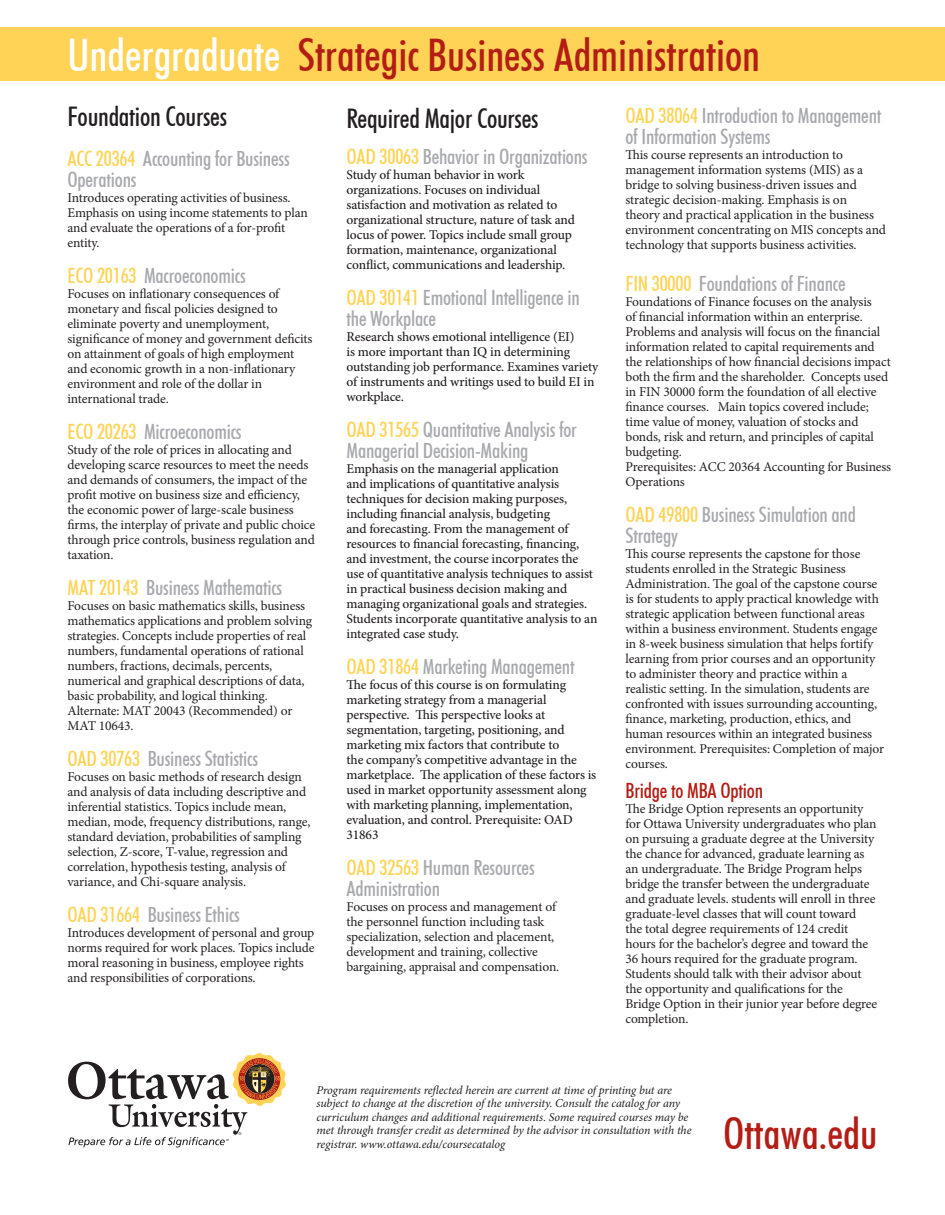
<style>
.page{position:relative;width:945px;height:1215px;background:#fff}
.page>*{position:absolute;margin:0;border:0;box-sizing:border-box;transform-origin:0 0}
.t1{font:500 condensed 45px "Futura BT";color:#b41d15}
.t2{font:500 condensed 43.5px "Futura BT";color:#b41d15}
.t3{font:500 condensed 27px "Futura BT";letter-spacing:-.01em;color:#231f20}
.t4{font:500 condensed 21px/21px "Futura BT";letter-spacing:-.01em;color:#a8a9ad}
.t5{font:500 condensed 21px "Futura BT";letter-spacing:-.01em;color:#b41d15}
.t6{font:13.5px/15px "Minion Pro";letter-spacing:-.01em;color:#231f20}
.t7{font:500 13.5px/15px "Minion Pro";letter-spacing:-.01em;color:#231f20}
.t8{font:italic 12px/13.5px "Minion Pro";letter-spacing:-.01em;color:#231f20}
.s1{color:#fff}
.s2{color:#fed356}
</style>
<div class="page">
<div style="left:0;top:27px;width:945px;height:54px;background:#fed356"></div>
<svg style="left:68px;top:1053px;width:218px;height:94px"></svg>
<p class="t1" style="left:68px;top:28px;width:694px"><span class="s1">Undergraduate</span> Strategic Business Administration</p>
<p class="t3" style="left:68px;top:100px;width:161px">Foundation Courses</p>
<p class="t4" style="left:68px;top:148px;width:224px"><span class="s2">ACC 20364</span> Accounting for Business<br>Operations</p>
<p class="t6" style="left:68px;top:191px;width:242px">Introduces operating activities of business.<br>Emphasis on using income statements to plan and evaluate the operations of a for-profit entity.</p>
<p class="t4" style="left:68px;top:265px;width:180px"><span class="s2">ECO 20163</span> Macroeconomics</p>
<p class="t6" style="left:68px;top:287px;width:246px">Focuses on inflationary consequences of monetary and fiscal policies designed to eliminate poverty and unemployment, significance of money and government deficits on attainment of goals of high employment and economic growth in a non-inflationary environment and role of the dollar in international trade.</p>
<p class="t4" style="left:68px;top:421px;width:176px"><span class="s2">ECO 20263</span> Microeconomics</p>
<p class="t6" style="left:68px;top:443px;width:249px">Study of the role of prices in allocating and developing scarce resources to meet the needs and demands of consumers, the impact of the profit motive on business size and efficiency, the economic power of large-scale business firms, the interplay of private and public choice through price controls, business regulation and taxation.</p>
<p class="t4" style="left:68px;top:577px;width:216px"><span class="s2">MAT 20143</span> Business Mathematics</p>
<p class="t6" style="left:68px;top:599px;width:246px">Focuses on basic mathematics skills, business mathematics applications and problem solving strategies. Concepts include properties of real numbers, fundamental operations of rational numbers, fractions, decimals, percents, numerical and graphical descriptions of data, basic probability, and logical thinking.</p>
<p class="t6" style="left:68px;top:704px;width:226px">Alternate: MAT 20043 (Recommended) or<br>MAT 10643.</p>
<p class="t4" style="left:68px;top:748px;width:192px"><span class="s2">OAD 30763</span> Business Statistics</p>
<p class="t6" style="left:68px;top:770px;width:244px">Focuses on basic methods of research design and analysis of data including descriptive and inferential statistics. Topics include mean, median, mode, frequency distributions, range, standard deviation, probabilities of sampling selection, Z-score, T-value, regression and correlation, hypothesis testing, analysis of variance, and Chi-square analysis.</p>
<p class="t4" style="left:68px;top:904px;width:174px"><span class="s2">OAD 31664</span> Business Ethics</p>
<p class="t6" style="left:68px;top:926px;width:249px">Introduces development of personal and group norms required for work places. Topics include moral reasoning in business, employee rights and responsibilities of corporations.</p>
<p class="t3" style="left:346px;top:102px;width:194px">Required Major Courses</p>
<p class="t4" style="left:346px;top:146px;width:243px"><span class="s2">OAD 30063</span> Behavior in Organizations</p>
<p class="t7" style="left:346px;top:167px;width:230px">Study of human behavior in work organizations. Focuses on individual satisfaction and motivation as related to organizational structure, nature of task and locus of power. Topics include small group formation, maintenance, organizational conflict, communications and leadership.</p>
<p class="t4" style="left:346px;top:287px;width:235px"><span class="s2">OAD 30141</span> Emotional Intelligence in the Workplace</p>
<p class="t7" style="left:346px;top:329px;width:253px">Research shows emotional intelligence (EI)<br>is more important than IQ in determining outstanding job performance. Examines variety of instruments and writings used to build EI in workplace.</p>
<p class="t4" style="left:346px;top:419px;width:232px"><span class="s2">OAD 31565</span> Quantitative Analysis for<br>Managerial Decision-Making</p>
<p class="t7" style="left:346px;top:461px;width:252px">Emphasis on the managerial application<br>and implications of quantitative analysis techniques for decision making purposes, including financial analysis, budgeting<br>and forecasting. From the management of resources to financial forecasting, financing, and investment, the course incorporates the use of quantitative analysis techniques to assist in practical business decision making and managing organizational goals and strategies.<br>Students incorporate quantitative analysis to an integrated case study.</p>
<p class="t4" style="left:346px;top:656px;width:230px"><span class="s2">OAD 31864</span> Marketing Management</p>
<p class="t7" style="left:346px;top:677px;width:251px">The focus of this course is on formulating marketing strategy from a managerial perspective. This perspective looks at segmentation, targeting, positioning, and marketing mix factors that contribute to<br>the company’s competitive advantage in the marketplace. The application of these factors is used in market opportunity assessment along with marketing planning, implementation, evaluation, and control. Prerequisite: OAD 31863</p>
<p class="t4" style="left:346px;top:857px;width:190px"><span class="s2">OAD 32563</span> Human Resources<br>Administration</p>
<p class="t6" style="left:346px;top:899px;width:214px">Focuses on process and management of the personnel function including task specialization, selection and placement, development and training, collective bargaining, appraisal and compensation.</p>
<p class="t4" style="left:626px;top:105px;width:257px"><span class="s2">OAD 38064</span> Introduction to Management of Information Systems</p>
<p class="t6" style="left:626px;top:148px;width:262px">This course represents an introduction to management information systems (MIS) as a bridge to solving business-driven issues and strategic decision-making. Emphasis is on<br>theory and practical application in the business environment concentrating on MIS concepts and technology that supports business activities.</p>
<p class="t4" style="left:626px;top:273px;width:222px"><span class="s2">FIN 30000</span> Foundations of Finance</p>
<p class="t6" style="left:626px;top:295px;width:267px">Foundations of Finance focuses on the analysis<br>of financial information within an enterprise.<br>Problems and analysis will focus on the financial information related to capital requirements and the relationships of how financial decisions impact both the firm and the shareholder. Concepts used in FIN 30000 form the foundation of all elective finance courses. Main topics covered include; time value of money, valuation of stocks and bonds, risk and return, and principles of capital budgeting.</p>
<p class="t6" style="left:626px;top:460px;width:267px">Prerequisites: ACC 20364 Accounting for Business<br>Operations</p>
<p class="t4" style="left:626px;top:504px;width:232px"><span class="s2">OAD 49800</span> Business Simulation and<br>Strategy</p>
<p class="t6" style="left:626px;top:547px;width:260px">This course represents the capstone for those students enrolled in the Strategic Business Administration. The goal of the capstone course is for students to apply practical knowledge with strategic application between functional areas within a business environment. Students engage in 8-week business simulation that helps fortify learning from prior courses and an opportunity to administer theory and practice within a realistic setting. In the simulation, students are confronted with issues surrounding accounting, finance, marketing, production, ethics, and human resources within an integrated business environment. Prerequisites: Completion of major courses.</p>
<p class="t5" style="left:626px;top:778px;width:139px">Bridge to MBA Option</p>
<p class="t6" style="left:626px;top:802px;width:253px">The Bridge Option represents an opportunity for Ottawa University undergraduates who plan on pursuing a graduate degree at the University the chance for advanced, graduate learning as an undergraduate. The Bridge Program helps bridge the transfer between the undergraduate and graduate levels. students will enroll in three graduate-level classes that will count toward<br>the total degree requirements of 124 credit hours for the bachelor’s degree and toward the 36 hours required for the graduate program.<br>Students should talk with their advisor about the opportunity and qualifications for the Bridge Option in their junior year before degree completion.</p>
<p class="t8" style="left:316px;top:1083px;width:376px">Program requirements reflected herein are current at time of printing but are subject to change at the discretion of the university. Consult the catalog for any curriculum changes and additional requirements. Some required courses may be met through transfer credit as determined by the advisor in consultation with the registrar. www.ottawa.edu/coursecatalog</p>
<p class="t2" style="left:723px;top:1107px;width:156px">Ottawa.edu</p>
</div>
